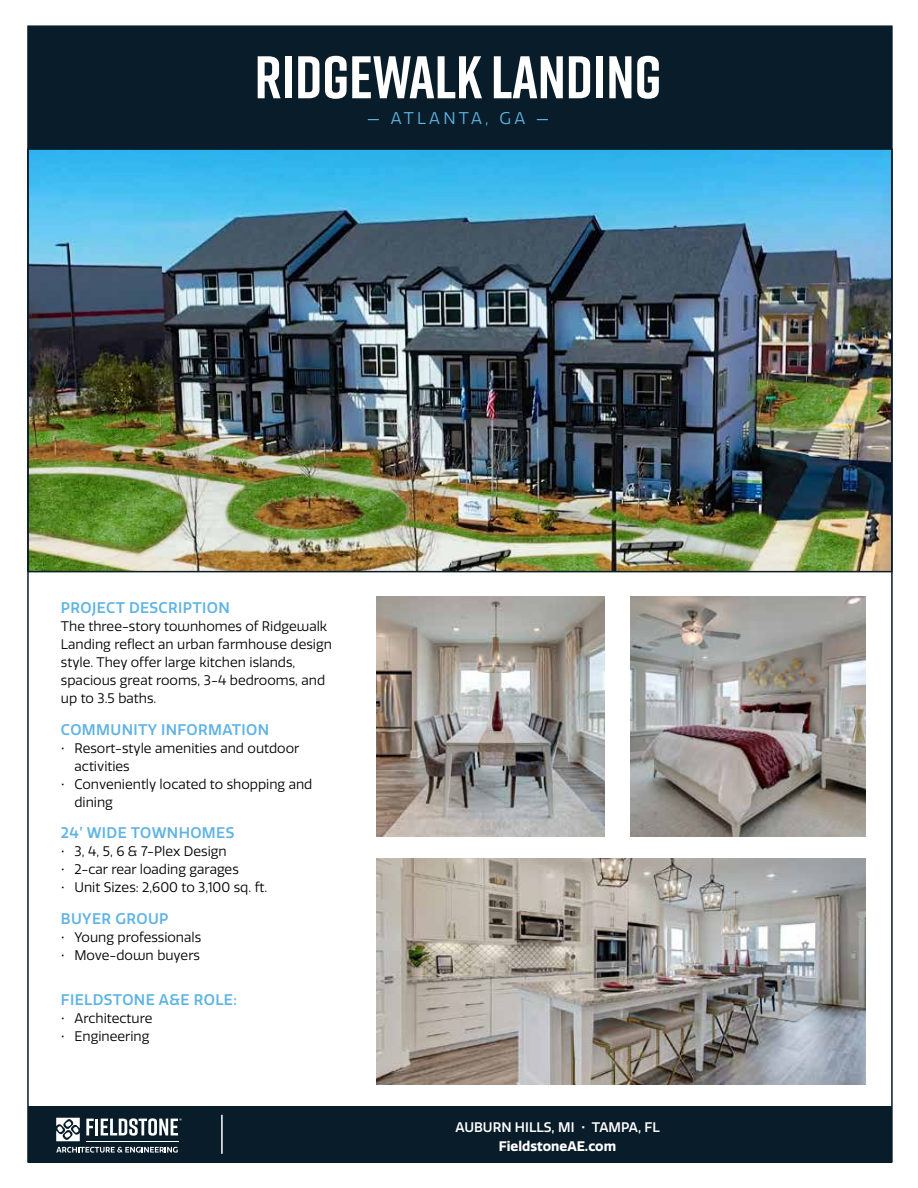
<style>
.page{position:relative;width:918px;height:1188px;background:#fff}
.page>*{position:absolute;margin:0;border:0;box-sizing:border-box;transform-origin:0 0}
.t1{font:700 60px "Rift";color:#fff}
.t2{font:16.5px "Quatro";letter-spacing:.2em;color:#5fb3e4}
.t3{font:500 15px "Quatro";letter-spacing:.025em;color:#5fb3e4}
.t4{font:13.5px/18px "Quatro";color:#000}
.t5{font:500 13.5px "Quatro";color:#fff}
.t6{font:700 13.5px "Quatro";color:#fff}
</style>
<div class="page">
<img style="left:30px;top:151px;width:860px;height:418px">
<div style="left:28px;top:26px;width:864px;height:123px;background:#091c2a"></div>
<div style="left:28px;top:1106px;width:864px;height:57px;background:#091c2a"></div>
<svg style="left:56px;top:1118px;width:24px;height:23px"></svg>
<svg style="left:86px;top:1119px;width:8px;height:16px"></svg>
<hr style="left:95px;top:1119px;width:3px;height:16px;background:#fff">
<svg style="left:101px;top:1118px;width:81px;height:18px"></svg>
<hr style="left:86px;top:1141px;width:92px;height:1px;background:#fff">
<svg style="left:56px;top:1147px;width:122px;height:6px"></svg>
<hr style="left:221px;top:1115px;width:2px;height:39px;background:#fff">
<img style="left:376px;top:858px;width:490px;height:226px">
<img style="left:630px;top:597px;width:236px;height:239px">
<img style="left:376px;top:597px;width:229px;height:239px">
<h1 class="t1" style="left:255px;top:34px;width:408px">RIDGEWALK LANDING</h1>
<p class="t2" style="left:367px;top:108px;width:184px">— ATLANTA, GA —</p>
<p class="t3" style="left:61px;top:599px;width:170px">PROJECT DESCRIPTION</p>
<p class="t4" style="left:61px;top:618px;width:272px">The three-story townhomes of Ridgewalk Landing reflect an urban farmhouse design style. They offer large kitchen islands, spacious great rooms, 3-4 bedrooms, and up to 3.5 baths.</p>
<p class="t3" style="left:61px;top:721px;width:210px">COMMUNITY INFORMATION</p>
<p class="t4" style="left:74px;top:739px;width:226px;text-indent:-14px">• Resort-style amenities and outdoor activities</p>
<p class="t4" style="left:74px;top:775px;width:239px;text-indent:-14px">• Conveniently located to shopping and dining</p>
<p class="t3" style="left:61px;top:824px;width:175px">24’ WIDE TOWNHOMES</p>
<p class="t4" style="left:61px;top:843px;width:167px">• 3, 4, 5, 6 &amp; 7-Plex Design</p>
<p class="t4" style="left:61px;top:861px;width:179px">• 2-car rear loading garages</p>
<p class="t4" style="left:61px;top:879px;width:208px">• Unit Sizes: 2,600 to 3,100 sq. ft.</p>
<p class="t3" style="left:61px;top:910px;width:109px">BUYER GROUP</p>
<p class="t4" style="left:61px;top:928px;width:142px">• Young professionals</p>
<p class="t4" style="left:61px;top:946px;width:141px">• Move-down buyers</p>
<p class="t3" style="left:61px;top:991px;width:177px">FIELDSTONE A&amp;E ROLE:</p>
<p class="t4" style="left:61px;top:1009px;width:93px">• Architecture</p>
<p class="t4" style="left:61px;top:1027px;width:90px">• Engineering</p>
<p class="t5" style="left:455px;top:1119px;width:206px">AUBURN HILLS, MI • TAMPA, FL</p>
<p class="t6" style="left:499px;top:1139px;width:119px">FieldstoneAE.com</p>
</div>
